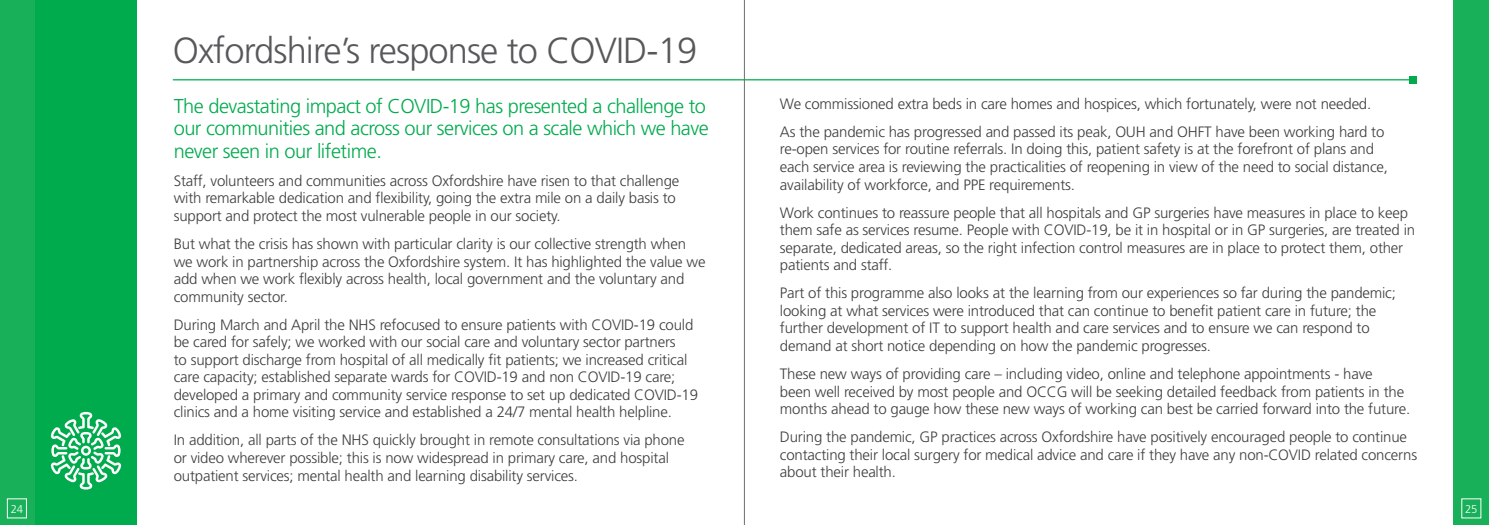
<style>
.page{position:relative;width:1489px;height:525px;background:#fff}
.page>*{position:absolute;margin:0;border:0;box-sizing:border-box;transform-origin:0 0}
.t1{font:300 36.25px "Frutiger LT Std";letter-spacing:-.025em;color:#57585a}
.Intro_Para{font:300 20px/22.5px "Frutiger LT Std";letter-spacing:-.025em;color:#00ab4d}
.t2{font:300 15px/17.5px "Frutiger LT Std";letter-spacing:-.01em;color:#3e3e3f}
.t3{font:300 11.25px "Frutiger LT Std";color:#fff}
</style>
<div class="page">
<div style="left:1453px;top:0;width:35px;height:524px;background:#18b059"></div>
<div style="left:0;top:0;width:43px;height:524px;background:#18b059"></div>
<div style="left:7px;top:498px;width:20px;height:20px;border:1px solid #fff"></div>
<div style="left:35px;top:0;width:101px;height:524px;background:#00ab4d"></div>
<hr style="left:173px;top:79px;width:1240px;height:1px;background:#00ab4d">
<div style="left:1409px;top:76px;width:7px;height:7px;background:#00ab4d"></div>
<svg style="left:50px;top:411px;width:72px;height:78px"></svg>
<hr style="left:744px;top:0;width:1px;height:524px;background:#6c6d70">
<p class="t1" style="left:173px;top:30px;width:526px">Oxfordshire’s response to COVID-19</p>
<p class="Intro_Para" style="left:174px;top:95px;width:536px">The devastating impact of COVID-19 has presented a challenge to our communities and across our services on a scale which we have never seen in our lifetime.</p>
<p class="t2" style="left:174px;top:172px;width:507px">Staff, volunteers and communities across Oxfordshire have risen to that challenge with remarkable dedication and flexibility, going the extra mile on a daily basis to support and protect the most vulnerable people in our society.</p>
<p class="t2" style="left:174px;top:235px;width:533px">But what the crisis has shown with particular clarity is our collective strength when we work in partnership across the Oxfordshire system. It has highlighted the value we add when we work flexibly across health, local government and the voluntary and community sector.</p>
<p class="t2" style="left:174px;top:316px;width:526px">During March and April the NHS refocused to ensure patients with COVID-19 could be cared for safely; we worked with our social care and voluntary sector partners<br>to support discharge from hospital of all medically fit patients; we increased critical care capacity; established separate wards for COVID-19 and non COVID-19 care; developed a primary and community service response to set up dedicated COVID-19 clinics and a home visiting service and established a 24/7 mental health helpline.</p>
<p class="t2" style="left:174px;top:431px;width:512px">In addition, all parts of the NHS quickly brought in remote consultations via phone or video wherever possible; this is now widespread in primary care, and hospital outpatient services; mental health and learning disability services.</p>
<p class="t2" style="left:780px;top:95px;width:593px">We commissioned extra beds in care homes and hospices, which fortunately, were not needed.</p>
<p class="t2" style="left:780px;top:123px;width:609px">As the pandemic has progressed and passed its peak, OUH and OHFT have been working hard to re-open services for routine referrals. In doing this, patient safety is at the forefront of plans and each service area is reviewing the practicalities of reopening in view of the need to social distance, availability of workforce, and PPE requirements.</p>
<p class="t2" style="left:780px;top:204px;width:636px">Work continues to reassure people that all hospitals and GP surgeries have measures in place to keep them safe as services resume. People with COVID-19, be it in hospital or in GP surgeries, are treated in separate, dedicated areas, so the right infection control measures are in place to protect them, other patients and staff.</p>
<p class="t2" style="left:780px;top:284px;width:617px">Part of this programme also looks at the learning from our experiences so far during the pandemic; looking at what services were introduced that can continue to benefit patient care in future; the further development of IT to support health and care services and to ensure we can respond to demand at short notice depending on how the pandemic progresses.</p>
<p class="t2" style="left:780px;top:365px;width:632px">These new ways of providing care – including video, online and telephone appointments - have<br>been well received by most people and OCCG will be seeking detailed feedback from patients in the months ahead to gauge how these new ways of working can best be carried forward into the future.</p>
<p class="t2" style="left:780px;top:428px;width:638px">During the pandemic, GP practices across Oxfordshire have positively encouraged people to continue contacting their local surgery for medical advice and care if they have any non-COVID related concerns about their health.</p>
<p class="t3" style="left:11px;top:502px;width:14px">24</p>
<p class="t3" style="left:1464px;top:502px;width:14px">25</p>
</div>
